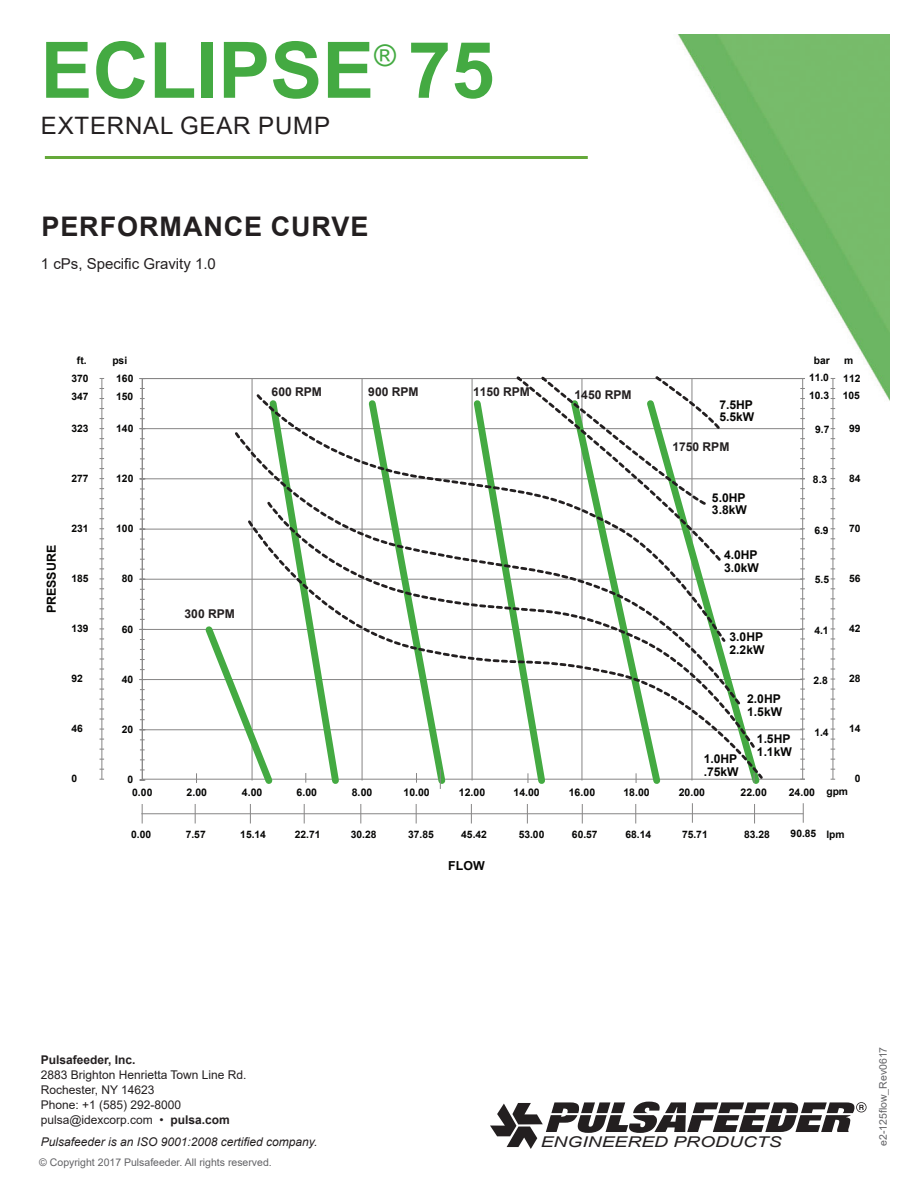
<style>
.page{position:relative;width:918px;height:1188px;background:#fff}
.page>*{position:absolute;margin:0;border:0;box-sizing:border-box;transform-origin:0 0}
.t1{font:700 78px "Arial";color:#44aa42}
.t2{font:29.7px "Arial";color:#44aa42}
.t3{font:700 27px "Arial";letter-spacing:.035em;color:#231f20}
.t4{font:24px "Arial";letter-spacing:.035em;color:#231f20}
.t5{font:15px "Arial";color:#231f20}
.t6{font:italic 14.85px "Arial";color:#231f20;scale:1.3 1}
.t7{font:700 12.45px "Arial";color:#050504}
.t8{font:700 12.15px/12.8px "Arial";color:#050504}
.t9{font:700 12.15px "Arial";color:#231f20}
.t10{font:12px "Arial";color:#231f20}
.t11{font:italic 12px "Arial";color:#231f20}
.t12{font:700 12px "Arial";color:#231f20}
.t13{font:10.5px "Arial";color:#636366}
.t14{font:700 10.5px "Arial";color:#050504}
.t15{font:700 10.35px "Arial";color:#050504}
.t16{font:700 10.2px "Arial";color:#050504}
.s1{font-weight:700}
</style>
<div class="page">
<img style="left:678px;top:35px;width:211px;height:378px">
<hr style="left:45px;top:156px;width:543px;height:3px;background:#65a93a">
<svg style="left:490px;top:1102px;width:365px;height:47px"></svg>
<svg style="left:856px;top:1102px;width:11px;height:10px"></svg>
<hr style="left:101px;top:378px;width:1px;height:401px;background:#878686">
<hr style="left:832px;top:378px;width:1px;height:401px;background:#878686">
<svg style="left:195px;top:804px;width:1px;height:20px"></svg>
<svg style="left:250px;top:804px;width:1px;height:20px"></svg>
<svg style="left:304px;top:804px;width:1px;height:20px"></svg>
<svg style="left:360px;top:804px;width:1px;height:20px"></svg>
<svg style="left:416px;top:804px;width:1px;height:20px"></svg>
<svg style="left:471px;top:804px;width:1px;height:20px"></svg>
<svg style="left:527px;top:804px;width:1px;height:20px"></svg>
<svg style="left:142px;top:804px;width:1px;height:20px"></svg>
<svg style="left:582px;top:804px;width:1px;height:20px"></svg>
<hr style="left:141px;top:813px;width:662px;height:1px;background:#878686">
<hr style="left:142px;top:428px;width:661px;height:1px;background:#878686">
<hr style="left:142px;top:529px;width:661px;height:1px;background:#878686">
<hr style="left:142px;top:579px;width:661px;height:1px;background:#878686">
<hr style="left:142px;top:629px;width:661px;height:1px;background:#878686">
<hr style="left:142px;top:679px;width:661px;height:1px;background:#878686">
<hr style="left:142px;top:729px;width:661px;height:1px;background:#878686">
<hr style="left:141px;top:478px;width:664px;height:1px;background:#878686">
<hr style="left:802px;top:378px;width:1px;height:401px;background:#878686">
<hr style="left:362px;top:379px;width:1px;height:402px;background:#878686">
<hr style="left:252px;top:379px;width:1px;height:402px;background:#878686">
<svg style="left:196px;top:396px;width:143px;height:388px"></svg>
<svg style="left:469px;top:375px;width:292px;height:409px"></svg>
<svg style="left:635px;top:804px;width:1px;height:20px"></svg>
<svg style="left:692px;top:803px;width:1px;height:20px"></svg>
<svg style="left:754px;top:804px;width:1px;height:20px"></svg>
<svg style="left:803px;top:803px;width:1px;height:20px"></svg>
<svg style="left:255px;top:393px;width:473px;height:38px"></svg>
<svg style="left:234px;top:431px;width:510px;height:278px"></svg>
<svg style="left:266px;top:500px;width:490px;height:19px"></svg>
<svg style="left:247px;top:519px;width:517px;height:261px"></svg>
<p class="t1" style="left:40px;top:15px;width:456px">ECLIPSE 75</p>
<p class="t2" style="left:374px;top:35px;width:23px">®</p>
<p class="t4" style="left:41px;top:109px;width:291px">EXTERNAL GEAR PUMP</p>
<p class="t3" style="left:41px;top:207px;width:329px">PERFORMANCE CURVE</p>
<p class="t5" style="left:41px;top:254px;width:177px">1 cPs, Specific Gravity 1.0</p>
<p class="t16" style="left:77px;top:353px;width:11px">ft.</p>
<p class="t16" style="left:112px;top:353px;width:16px">psi</p>
<p class="t16" style="left:814px;top:353px;width:17px">bar</p>
<p class="t16" style="left:844px;top:353px;width:11px">m</p>
<p class="t16" style="left:71px;top:371px;width:19px">370</p>
<p class="t15" style="left:116px;top:371px;width:19px">160</p>
<p class="t16" style="left:809px;top:370px;width:21px">11.0</p>
<p class="t16" style="left:843px;top:371px;width:19px">112</p>
<p class="t9" style="left:272px;top:384px;width:52px">600 RPM</p>
<p class="t9" style="left:368px;top:384px;width:52px">900 RPM</p>
<p class="t9" style="left:473px;top:384px;width:58px">1150 RPM</p>
<p class="t9" style="left:575px;top:386px;width:58px">1450 RPM</p>
<p class="t16" style="left:71px;top:390px;width:19px">347</p>
<p class="t15" style="left:116px;top:389px;width:19px">150</p>
<p class="t15" style="left:809px;top:389px;width:22px">10.3</p>
<p class="t16" style="left:843px;top:389px;width:19px">105</p>
<p class="t8" style="left:719px;top:398px;width:36px">7.5HP<br>5.5kW</p>
<p class="t16" style="left:71px;top:421px;width:19px">323</p>
<p class="t16" style="left:71px;top:472px;width:19px">277</p>
<p class="t7" style="left:43px;top:613px;width:70px;rotate:-90deg">PRESSURE</p>
<p class="t16" style="left:71px;top:522px;width:19px">231</p>
<p class="t16" style="left:71px;top:572px;width:19px">185</p>
<p class="t16" style="left:71px;top:622px;width:19px">139</p>
<p class="t16" style="left:71px;top:672px;width:13px">92</p>
<p class="t16" style="left:71px;top:722px;width:13px">46</p>
<p class="t16" style="left:71px;top:772px;width:7px">0</p>
<p class="t15" style="left:116px;top:421px;width:19px">140</p>
<p class="t15" style="left:815px;top:423px;width:16px">9.7</p>
<p class="t16" style="left:849px;top:421px;width:13px">99</p>
<p class="t9" style="left:672px;top:439px;width:58px">1750 RPM</p>
<p class="t15" style="left:116px;top:472px;width:19px">120</p>
<p class="t15" style="left:813px;top:473px;width:16px">8.3</p>
<p class="t16" style="left:849px;top:472px;width:13px">84</p>
<p class="t8" style="left:712px;top:491px;width:36px">5.0HP<br>3.8kW</p>
<p class="t15" style="left:116px;top:522px;width:19px">100</p>
<p class="t15" style="left:814px;top:523px;width:16px">6.9</p>
<p class="t16" style="left:849px;top:522px;width:13px">70</p>
<p class="t8" style="left:724px;top:549px;width:36px">4.0HP<br>3.0kW</p>
<p class="t15" style="left:122px;top:572px;width:13px">80</p>
<p class="t15" style="left:815px;top:572px;width:16px">5.5</p>
<p class="t16" style="left:849px;top:572px;width:13px">56</p>
<p class="t9" style="left:185px;top:605px;width:52px">300 RPM</p>
<p class="t15" style="left:122px;top:622px;width:13px">60</p>
<p class="t8" style="left:730px;top:631px;width:36px">3.0HP<br>2.2kW</p>
<p class="t15" style="left:814px;top:624px;width:16px">4.1</p>
<p class="t16" style="left:849px;top:622px;width:13px">42</p>
<p class="t15" style="left:122px;top:672px;width:13px">40</p>
<p class="t15" style="left:813px;top:674px;width:16px">2.8</p>
<p class="t16" style="left:849px;top:672px;width:13px">28</p>
<p class="t15" style="left:122px;top:722px;width:13px">20</p>
<p class="t15" style="left:128px;top:773px;width:7px">0</p>
<p class="t8" style="left:704px;top:753px;width:36px">1.0HP .75kW</p>
<p class="t8" style="left:747px;top:693px;width:36px">2.0HP<br>1.5kW</p>
<p class="t8" style="left:757px;top:733px;width:36px">1.5HP<br>1.1kW</p>
<p class="t15" style="left:814px;top:726px;width:16px">1.4</p>
<p class="t16" style="left:849px;top:722px;width:13px">14</p>
<p class="t16" style="left:855px;top:772px;width:7px">0</p>
<p class="t14" style="left:187px;top:786px;width:22px">2.00</p>
<p class="t14" style="left:297px;top:786px;width:22px">6.00</p>
<p class="t14" style="left:404px;top:786px;width:28px">10.00</p>
<p class="t14" style="left:514px;top:786px;width:28px">14.00</p>
<p class="t14" style="left:623px;top:786px;width:28px">18.00</p>
<p class="t14" style="left:741px;top:785px;width:28px">22.00</p>
<p class="t16" style="left:625px;top:828px;width:27px">68.14</p>
<p class="t16" style="left:682px;top:827px;width:27px">75.71</p>
<p class="t16" style="left:744px;top:828px;width:27px">83.28</p>
<p class="t16" style="left:791px;top:827px;width:27px">90.85</p>
<p class="t15" style="left:132px;top:785px;width:22px">0.00</p>
<p class="t14" style="left:242px;top:786px;width:22px">4.00</p>
<p class="t14" style="left:352px;top:786px;width:22px">8.00</p>
<p class="t14" style="left:459px;top:786px;width:28px">12.00</p>
<p class="t14" style="left:569px;top:786px;width:28px">16.00</p>
<p class="t14" style="left:679px;top:786px;width:28px">20.00</p>
<p class="t14" style="left:789px;top:786px;width:28px">24.00</p>
<p class="t16" style="left:131px;top:828px;width:22px">0.00</p>
<p class="t16" style="left:186px;top:828px;width:21px">7.57</p>
<p class="t16" style="left:240px;top:828px;width:27px">15.14</p>
<p class="t16" style="left:295px;top:828px;width:27px">22.71</p>
<p class="t16" style="left:351px;top:828px;width:27px">30.28</p>
<p class="t16" style="left:408px;top:828px;width:27px">37.85</p>
<p class="t16" style="left:461px;top:828px;width:27px">45.42</p>
<p class="t16" style="left:519px;top:828px;width:27px">53.00</p>
<p class="t16" style="left:572px;top:828px;width:27px">60.57</p>
<p class="t7" style="left:448px;top:857px;width:38px">FLOW</p>
<p class="t16" style="left:826px;top:784px;width:23px">gpm</p>
<p class="t16" style="left:826px;top:828px;width:20px">lpm</p>
<p class="t12" style="left:41px;top:1052px;width:96px">Pulsafeeder, Inc.</p>
<p class="t10" style="left:41px;top:1067px;width:207px">2883 Brighton Henrietta Town Line Rd.</p>
<p class="t10" style="left:41px;top:1082px;width:115px">Rochester, NY 14623</p>
<p class="t10" style="left:41px;top:1097px;width:142px">Phone: +1 (585) 292-8000</p>
<p class="t10" style="left:41px;top:1112px;width:191px">pulsa@idexcorp.com • <span class="s1">pulsa.com</span></p>
<p class="t11" style="left:41px;top:1134px;width:278px">Pulsafeeder is an ISO 9001:2008 certified company.</p>
<p class="t13" style="left:39px;top:1155px;width:234px">© Copyright 2017 Pulsafeeder. All rights reserved.</p>
<p class="t6" style="left:541px;top:1133px;width:187px">ENGINEERED PRODUCTS</p>
<p class="t13" style="left:876px;top:1146px;width:101px;rotate:-90deg">e2-125flow_Rev0617</p>
</div>
